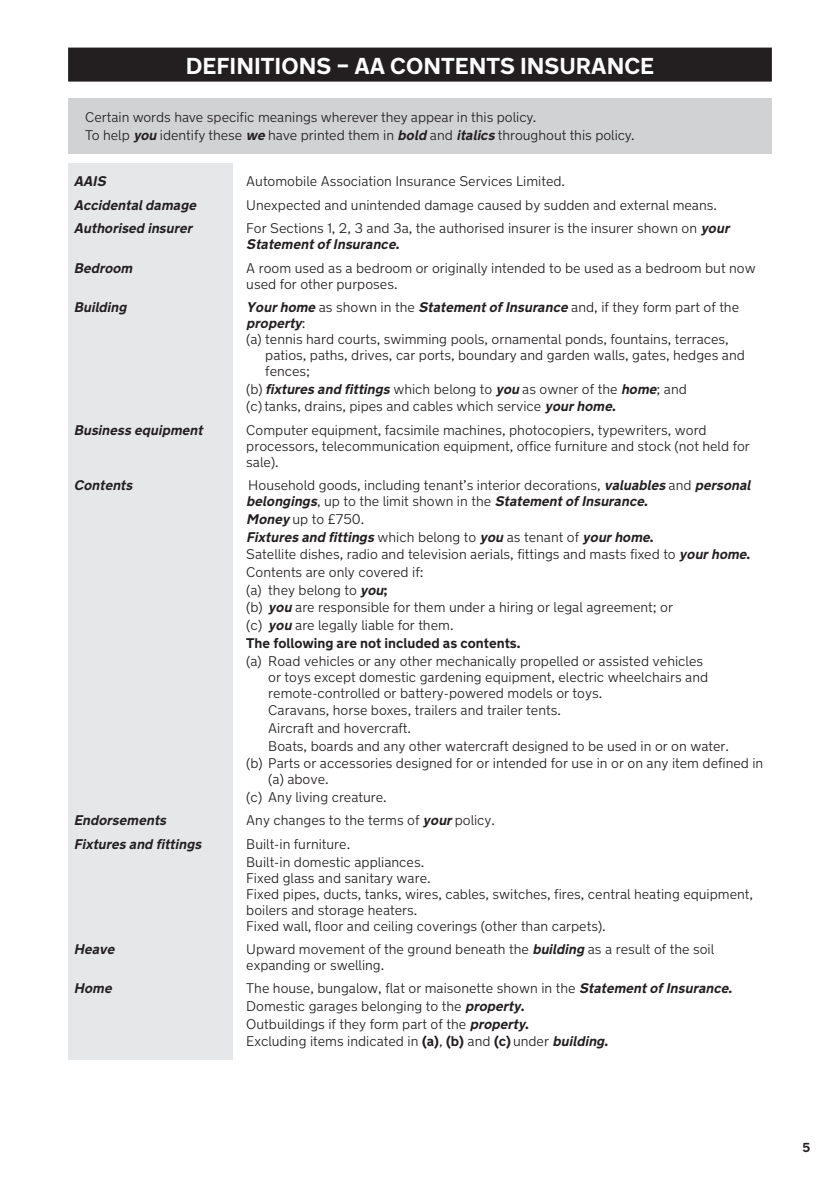
<style>
.page{position:relative;width:840px;height:1191px;background:#fff}
.page>*{position:absolute;margin:0;border:0;box-sizing:border-box;transform-origin:0 0}
._01_main_head{font:700 23px "New Transport";color:#fff}
.bold{font:300 14px/16px "New Transport";color:#231f20}
.COPY{font:300 14px/16px "New Transport";color:#231f20}
.bold-2{font:italic 700 14px "New Transport";color:#231f20}
.COPY-2{font:italic 700 14px "New Transport";color:#231f20}
.COPY-3{font:700 14px "New Transport";color:#231f20}
.t1{font:700 13px "New Transport";color:#231f20}
.s1{font-weight:700;font-style:italic}
.s2{font-weight:700}
.s3{font-weight:300;font-style:normal}
.s4{font-style:normal}
</style>
<div class="page">
<div style="left:68px;top:163px;width:164px;height:896px;background:#e6e7e9"></div>
<div style="left:68px;top:48px;width:703px;height:34px;background:#231f20"></div>
<div style="left:68px;top:98px;width:703px;height:55px;background:#d1d2d4"></div>
<p class="_01_main_head" style="left:186px;top:51px;width:469px">DEFINITIONS – AA CONTENTS INSURANCE</p>
<p class="bold" style="left:85px;top:108px;width:551px;line-height:18px">Certain words have specific meanings wherever they appear in this policy.<br>To help <span class="s1">you</span> identify these <span class="s1">we</span> have printed them in <span class="s1">bold</span> and <span class="s1">italics</span> throughout this policy.</p>
<p class="bold-2" style="left:74px;top:173px;width:37px">AAIS</p>
<p class="bold" style="left:246px;top:173px;width:320px">Automobile Association Insurance Services Limited.</p>
<p class="bold-2" style="left:74px;top:196px;width:127px">Accidentaldamage</p>
<p class="bold" style="left:246px;top:197px;width:472px">Unexpected and unintended damage caused by sudden and external means.</p>
<p class="bold-2" style="left:74px;top:219px;width:123px">Authorised insurer</p>
<p class="bold" style="left:246px;top:220px;width:488px">For Sections 1, 2, 3 and 3a, the authorised insurer is the insurer shown on <span class="s1">your<br>StatementofInsurance</span><span class="s2">.</span></p>
<p class="bold-2" style="left:74px;top:259px;width:64px">Bedroom</p>
<p class="bold" style="left:246px;top:260px;width:510px">A room used as a bedroom or originally intended to be used as a bedroom but now used for other purposes.</p>
<p class="bold-2" style="left:74px;top:298px;width:58px">Building</p>
<p class="bold" style="left:246px;top:299px;width:494px"><span class="s1">Yourhome</span> as shown in the <span class="s1">StatementofInsurance</span> and, if they form part of the</p>
<p class="bold-2" style="left:246px;top:314px;width:61px">property<span class="s3">:</span></p>
<p class="bold" style="left:246px;top:331px;width:483px">(a) tennis hard courts, swimming pools, ornamental ponds, fountains, terraces,</p>
<p class="bold" style="left:265px;top:347px;width:481px">patios, paths, drives, car ports, boundary and garden walls, gates, hedges and</p>
<p class="bold" style="left:265px;top:363px;width:46px">fences;</p>
<p class="COPY" style="left:246px;top:381px;width:442px">(b) <span class="s1">fixtures and fittings</span> which belong to <span class="s1">you</span>as owner of the <span class="s1">home</span>; and</p>
<p class="COPY" style="left:246px;top:398px;width:371px">(c ) tanks, drains, pipes and cables which service <span class="s1">yourhome</span><span class="s2">.</span></p>
<p class="bold-2" style="left:74px;top:421px;width:134px">Business equipment</p>
<p class="bold" style="left:246px;top:422px;width:504px">Computer equipment, facsimile machines, photocopiers, typewriters, word processors, telecommunication equipment, office furniture and stock (not held for sale).</p>
<p class="bold-2" style="left:74px;top:476px;width:64px">Contents</p>
<p class="bold" style="left:246px;top:477px;width:509px">Household goods, including tenant’s interior decorations, <span class="s1">valuables</span>and <span class="s1">personal belongings</span>, u p t o t h e l i m i t s h o w n i n t h e <span class="s1">StatementofInsurance</span><span class="s2">.</span></p>
<p class="COPY" style="left:246px;top:511px;width:119px"><span class="s1">Money</span> up to £750.</p>
<p class="COPY-2" style="left:246px;top:528px;width:408px">Fixtures and fittings <span class="s3">w h i c h b e l o n g t o</span> you <span class="s3">a s t e n a n t o f</span> yourhome<span class="s4">.</span></p>
<p class="COPY" style="left:246px;top:546px;width:505px">Satellite dishes, radio and television aerials, fittings and masts fixed to <span class="s1">yourhome</span><span class="s2">.</span></p>
<p class="COPY" style="left:246px;top:564px;width:179px">Contents are only covered if:</p>
<p class="COPY" style="left:246px;top:582px;width:143px">(a) they belong to <span class="s1">you</span><span class="s2">;</span></p>
<p class="COPY" style="left:246px;top:599px;width:428px">(b) <span class="s1">you</span>are responsible for them under a hiring or legal agreement; or</p>
<p class="COPY" style="left:246px;top:617px;width:209px">(c ) <span class="s1">you</span> are legally liable for them.</p>
<p class="COPY-3" style="left:246px;top:634px;width:276px">The following are not included as contents.</p>
<p class="COPY" style="left:268px;top:652px;width:441px;text-indent:-22px">(a) Road vehicles or any other mechanically propelled or assisted vehicles or toys except domestic gardening equipment, electric wheelchairs and remote‑controlled or battery-powered models or toys.</p>
<p class="COPY" style="left:268px;top:702px;width:294px">Caravans, horse boxes, trailers and trailer tents.</p>
<p class="COPY" style="left:268px;top:720px;width:144px">Aircraft and hovercraft.</p>
<p class="COPY" style="left:268px;top:737px;width:462px">Boats, boards and any other watercraft designed to be used in or on water.</p>
<p class="COPY" style="left:268px;top:755px;width:496px;text-indent:-22px">(b) Parts or accessories designed for or intended for use in or on any item defined in (a) above.</p>
<p class="COPY" style="left:246px;top:789px;width:142px">(c ) Any living creature.</p>
<p class="bold-2" style="left:74px;top:811px;width:97px">Endorsements</p>
<p class="bold" style="left:246px;top:812px;width:250px">Any changes to the terms of <span class="s1">your</span>policy.</p>
<p class="bold-2" style="left:74px;top:835px;width:133px">Fixtures and fittings</p>
<p class="bold" style="left:246px;top:836px;width:105px">Built-in furniture.</p>
<p class="bold" style="left:246px;top:853px;width:508px">Built-in domestic appliances.<br>Fixed glass and sanitary ware.<br>Fixed pipes, ducts, tanks, wires, cables, switches, fires, central heating equipment, boilers and storage heaters.<br>Fixed wall, floor and ceiling coverings (other than carpets).</p>
<p class="bold-2" style="left:74px;top:940px;width:46px">Heave</p>
<p class="bold" style="left:246px;top:941px;width:469px">Upward movement of the ground beneath the <span class="s1">building</span> as a result of the soil expanding or swelling.</p>
<p class="bold-2" style="left:74px;top:979px;width:43px">Home</p>
<p class="bold" style="left:246px;top:980px;width:487px">The house, bungalow, flat or maisonette shown in the <span class="s1">StatementofInsurance</span><span class="s2">.</span></p>
<p class="COPY" style="left:246px;top:998px;width:279px">Domestic garages belonging to the <span class="s1">property</span><span class="s2">.</span></p>
<p class="COPY" style="left:246px;top:1015px;width:284px">Outbuildings if they form part of the <span class="s1">property</span><span class="s2">.</span></p>
<p class="COPY" style="left:246px;top:1033px;width:363px">Excluding items indicated in <span class="s2">(a)</span>, <span class="s2">(b)</span> and <span class="s2">(c )</span> under <span class="s1">building</span><span class="s2">.</span></p>
<p class="t1" style="left:802px;top:1138px;width:9px">5</p>
<p class="t1" style="left:801px;top:1139px;width:10px">4</p>
</div>
